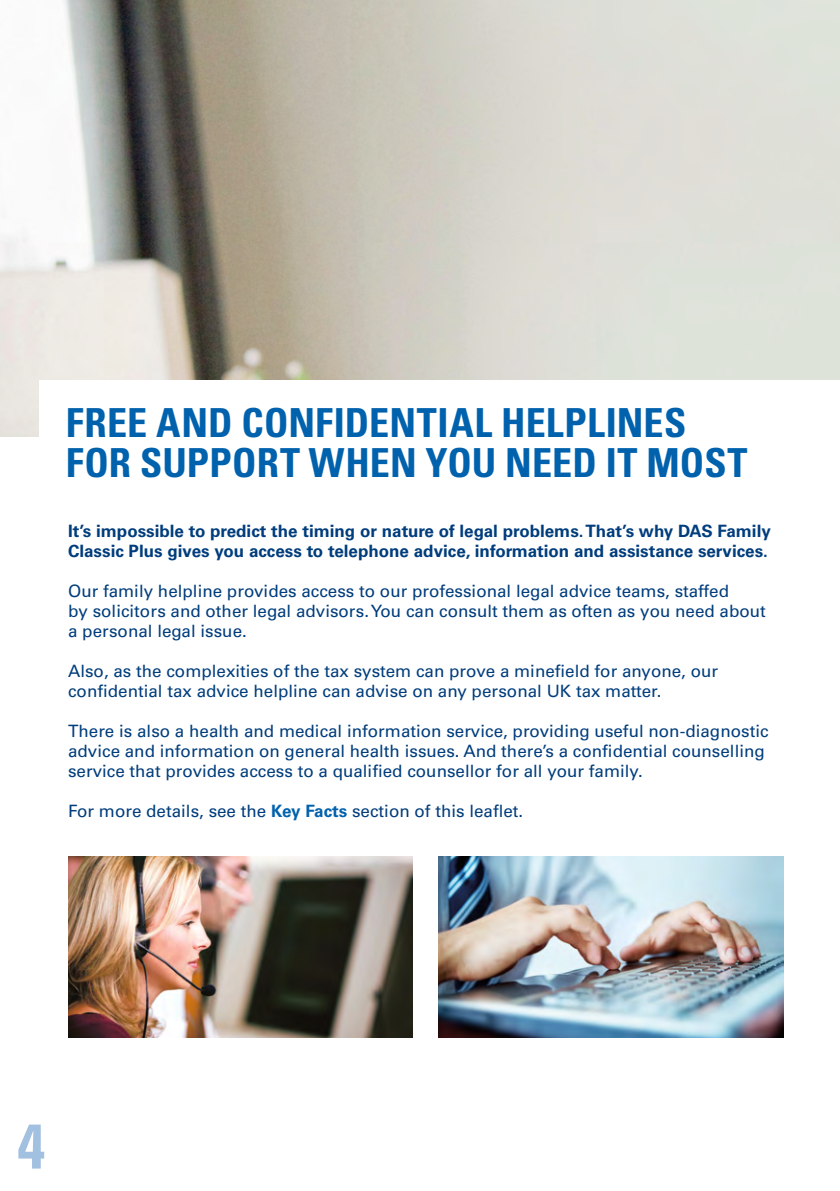
<style>
.page{position:relative;width:840px;height:1191px;background:#fff}
.page>*{position:absolute;margin:0;border:0;box-sizing:border-box;transform-origin:0 0}
.t1{font:700 condensed 63px "Univers LT Std";color:#a2c0df}
.t2{font:700 condensed 40px/40px "Univers LT Std";letter-spacing:.005em;color:#0061ad}
.t3{font:17px/20px "Univers LT Std";color:#003d7c}
.t4{font:700 17px/20px "Univers LT Std";color:#003d7c}
.s1{font-weight:700;color:#0061ad}
</style>
<div class="page">
<img style="left:0;top:0;width:839px;height:437px">
<div style="left:40px;top:380px;width:799px;height:119px;background:#fff"></div>
<img style="left:68px;top:856px;width:344px;height:181px">
<img style="left:438px;top:856px;width:344px;height:181px">
<h2 class="t2" style="left:66px;top:402px;width:682px">FREE AND CONFIDENTIAL HELPLINES<br>FOR SUPPORT WHEN YOU NEED IT MOST</h2>
<p class="t4" style="left:68px;top:521px;width:703px">It’s impossible to predict the timing or nature of legal problems. That’s why DAS Family<br>Classic Plus gives you access to telephone advice, information and assistance services.</p>
<p class="t3" style="left:68px;top:581px;width:699px">Our family helpline provides access to our professional legal advice teams, staffed<br>by solicitors and other legal advisors. You can consult them as often as you need about a personal legal issue.</p>
<p class="t3" style="left:68px;top:661px;width:651px">Also, as the complexities of the tax system can prove a minefield for anyone, our confidential tax advice helpline can advise on any personal UK tax matter.</p>
<p class="t3" style="left:68px;top:721px;width:701px">There is also a health and medical information service, providing useful non-diagnostic advice and information on general health issues. And there’s a confidential counselling service that provides access to a qualified counsellor for all your family.</p>
<p class="t3" style="left:68px;top:801px;width:456px">For more details, see the <span class="s1">Key Facts</span> section of this leaflet.</p>
<h1 class="t1" style="left:17px;top:1107px;width:29px">4</h1>
</div>
